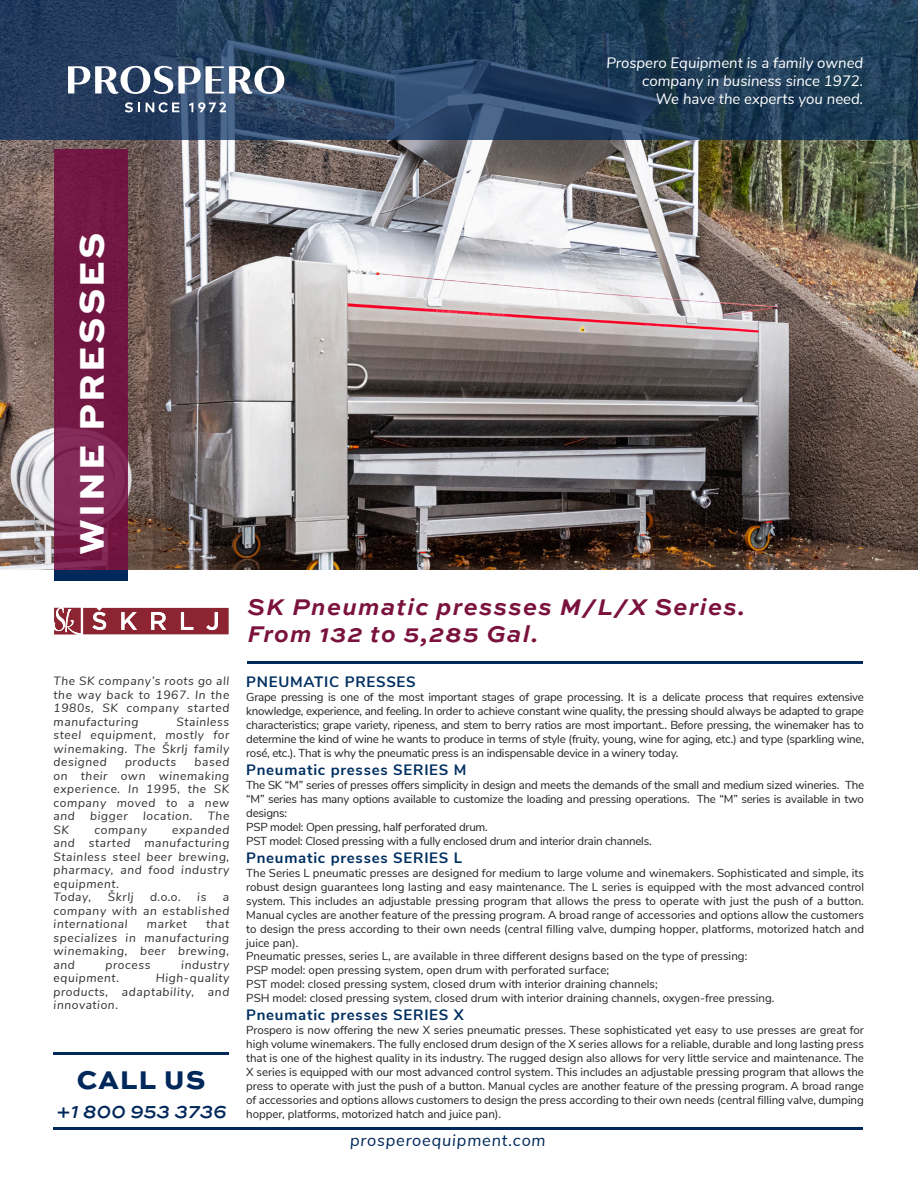
<style>
.page{position:relative;width:918px;height:1188px;background:#fff}
.page>*{position:absolute;margin:0;border:0;box-sizing:border-box;transform-origin:0 0}
.Medium_Title_Left{font:800 36px "Sweet Sans Pro";letter-spacing:.07em;color:#fff}
.t1{font:800 27px "Sweet Sans Pro";letter-spacing:.04em;color:#00285b}
.Small_Title_Left{font:italic 700 24px "Sweet Sans Pro";letter-spacing:.05em;color:#7a123d}
.t2{font:italic 500 21px "Sweet Sans Pro";color:#00285b;scale:.94 1}
.t3{font:italic 16.5px "Nunito Sans";letter-spacing:.05em;color:#00285b}
.t4{font:700 15px "Nunito Sans";letter-spacing:.05em;color:#002f61}
.t5{font:italic 15px/18px "Nunito Sans";color:#fff;text-align:right}
.t6{font:italic 12px/13.5px "Nunito Sans";letter-spacing:.05em;color:#312f30;text-align:justify}
.t7{font:11.55px/14px "Nunito Sans";color:#231f20;text-align:justify}
.t8{font:11.55px "Nunito Sans";letter-spacing:-.02em;color:#231f20}
</style>
<div class="page">
<img style="left:0;top:139px;width:918px;height:430px">
<svg style="left:54px;top:149px;width:74px;height:421px;background:#751a47"></svg>
<svg style="left:54px;top:608px;width:175px;height:26px;background:#a24d57"></svg>
<svg style="left:0;top:0;width:918px;height:139px;background:#223d5b"></svg>
<div style="left:54px;top:570px;width:74px;height:11px;background:#00285b"></div>
<hr style="left:248px;top:662px;width:615px;height:2px;background:#00285b">
<hr style="left:53px;top:1053px;width:176px;height:2px;background:#00285b">
<svg style="left:68px;top:66px;width:216px;height:29px"></svg>
<svg style="left:125px;top:102px;width:15px;height:10px"></svg>
<svg style="left:146px;top:102px;width:33px;height:10px"></svg>
<svg style="left:189px;top:102px;width:37px;height:10px"></svg>
<hr style="left:53px;top:1128px;width:810px;height:2px;background:#00285b">
<p class="t5" style="left:606px;top:53px;width:258px">Prospero Equipment is a family owned company in business since 1972.<br>We have the experts you need.</p>
<p class="Medium_Title_Left" style="left:63px;top:555px;width:324px;rotate:-90deg">WINE PRESSES</p>
<p class="t6" style="left:54px;top:674px;width:177px">The SK company’s roots go all the way back to 1967. In the 1980s, SK company started manufacturing</p>
<p class="t6" style="left:54px;top:714px;width:177px;text-indent:123px">Stainless steel equipment, mostly for winemaking. The Škrlj family designed</p>
<p class="t6" style="left:54px;top:755px;width:177px;text-indent:141px">based on their own winemaking experience. In 1995, the SK company moved to a new and</p>
<p class="t6" style="left:125px;top:755px;width:53px">products</p>
<p class="t6" style="left:90px;top:809px;width:39px">bigger</p>
<p class="t6" style="left:143px;top:809px;width:51px">location.</p>
<p class="t6" style="left:208px;top:809px;width:23px">The</p>
<p class="t6" style="left:54px;top:822px;width:17px">SK</p>
<p class="t6" style="left:94px;top:822px;width:54px">company</p>
<p class="t6" style="left:54px;top:822px;width:177px;text-indent:119px">expanded and started manufacturing Stainless steel beer brewing, pharmacy, and food industry equipment.</p>
<p class="t6" style="left:54px;top:890px;width:39px">Today,</p>
<p class="t6" style="left:108px;top:890px;width:27px">Škrlj</p>
<p class="t6" style="left:150px;top:890px;width:32px">d.o.o.</p>
<p class="t6" style="left:197px;top:890px;width:11px">is</p>
<p class="t6" style="left:54px;top:890px;width:177px;text-indent:169px">a company with an established international</p>
<p class="t6" style="left:54px;top:917px;width:177px;text-indent:153px">that specializes in manufacturing winemaking, beer brewing, and</p>
<p class="t6" style="left:147px;top:917px;width:42px">market</p>
<p class="t6" style="left:106px;top:957px;width:46px">process</p>
<p class="t6" style="left:181px;top:957px;width:50px">industry</p>
<p class="t6" style="left:54px;top:971px;width:67px">equipment.</p>
<p class="t6" style="left:54px;top:971px;width:177px;text-indent:102px">High-quality products, adaptability, and innovation.</p>
<h2 class="t1" style="left:77px;top:1058px;width:130px">CALL US</h2>
<h3 class="t2" style="left:56px;top:1095px;width:183px">+1 800 953 3736</h3>
<p class="Small_Title_Left" style="left:248px;top:589px;width:499px">SK Pneumatic pressses M/L/X Series.</p>
<p class="Small_Title_Left" style="left:248px;top:616px;width:292px">From 132 to 5,285 Gal.</p>
<p class="t4" style="left:246px;top:671px;width:171px">PNEUMATIC PRESSES</p>
<p class="t7" style="left:246px;top:689px;width:619px">Grape pressing is one of the most important stages of grape processing. It is a delicate process that requires extensive knowledge, experience, and feeling. In order to achieve constant wine quality, the pressing should always be adapted to grape characteristics; grape variety, ripeness, and stem to berry ratios are most important.. Before pressing, the winemaker has to determine the kind of wine he wants to produce in terms of style (fruity, young, wine for aging, etc.) and type (sparkling wine, rosé, etc.). That is why the pneumatic press is an indispensable device in a winery today.</p>
<p class="t4" style="left:246px;top:759px;width:222px">Pneumatic presses SERIES M</p>
<p class="t7" style="left:246px;top:777px;width:619px">The SK “M” series of presses offers simplicity in design and meets the demands of the small and medium sized wineries. The “M” series has many options available to customize the loading and pressing operations. The “M” series is available in two designs:</p>
<p class="t8" style="left:246px;top:818px;width:243px">PSP model: Open pressing, half perforated drum.</p>
<p class="t8" style="left:246px;top:832px;width:407px">PST model: Closed pressing with a fully enclosed drum and interior drain channels.</p>
<p class="t4" style="left:246px;top:847px;width:217px">Pneumatic presses SERIES L</p>
<p class="t7" style="left:246px;top:865px;width:619px">The Series L pneumatic presses are designed for medium to large volume and winemakers. Sophisticated and simple, its robust design guarantees long lasting and easy maintenance. The L series is equipped with the most advanced control system. This includes an adjustable pressing program that allows the press to operate with just the push of a button.<br>Manual cycles are another feature of the pressing program. A broad range of accessories and options allow the customers to design the press according to their own needs (central filling valve, dumping hopper, platforms, motorized hatch and juice pan).</p>
<p class="t7" style="left:246px;top:949px;width:503px">Pneumatic presses, series L, are available in three different designs based on the type of pressing:</p>
<p class="t7" style="left:246px;top:963px;width:364px">PSP model: open pressing system, open drum with perforated surface;</p>
<p class="t7" style="left:246px;top:977px;width:413px">PST model: closed pressing system, closed drum with interior draining channels;</p>
<p class="t7" style="left:246px;top:991px;width:530px">PSH model: closed pressing system, closed drum with interior draining channels, oxygen-free pressing.</p>
<p class="t4" style="left:246px;top:1004px;width:219px">Pneumatic presses SERIES X</p>
<p class="t7" style="left:246px;top:1023px;width:619px">Prospero is now offering the new X series pneumatic presses. These sophisticated yet easy to use presses are great for high volume winemakers. The fully enclosed drum design of the X series allows for a reliable, durable and long lasting press that is one of the highest quality in its industry. The rugged design also allows for very little service and maintenance. The X series is equipped with our most advanced control system. This includes an adjustable pressing program that allows the press to operate with just the push of a button. Manual cycles are another feature of the pressing program. A broad range of accessories and options allows customers to design the press according to their own needs (central filling valve, dumping hopper, platforms, motorized hatch and juice pan).</p>
<h3 class="t3" style="left:350px;top:1128px;width:197px">prosperoequipment.com</h3>
</div>
